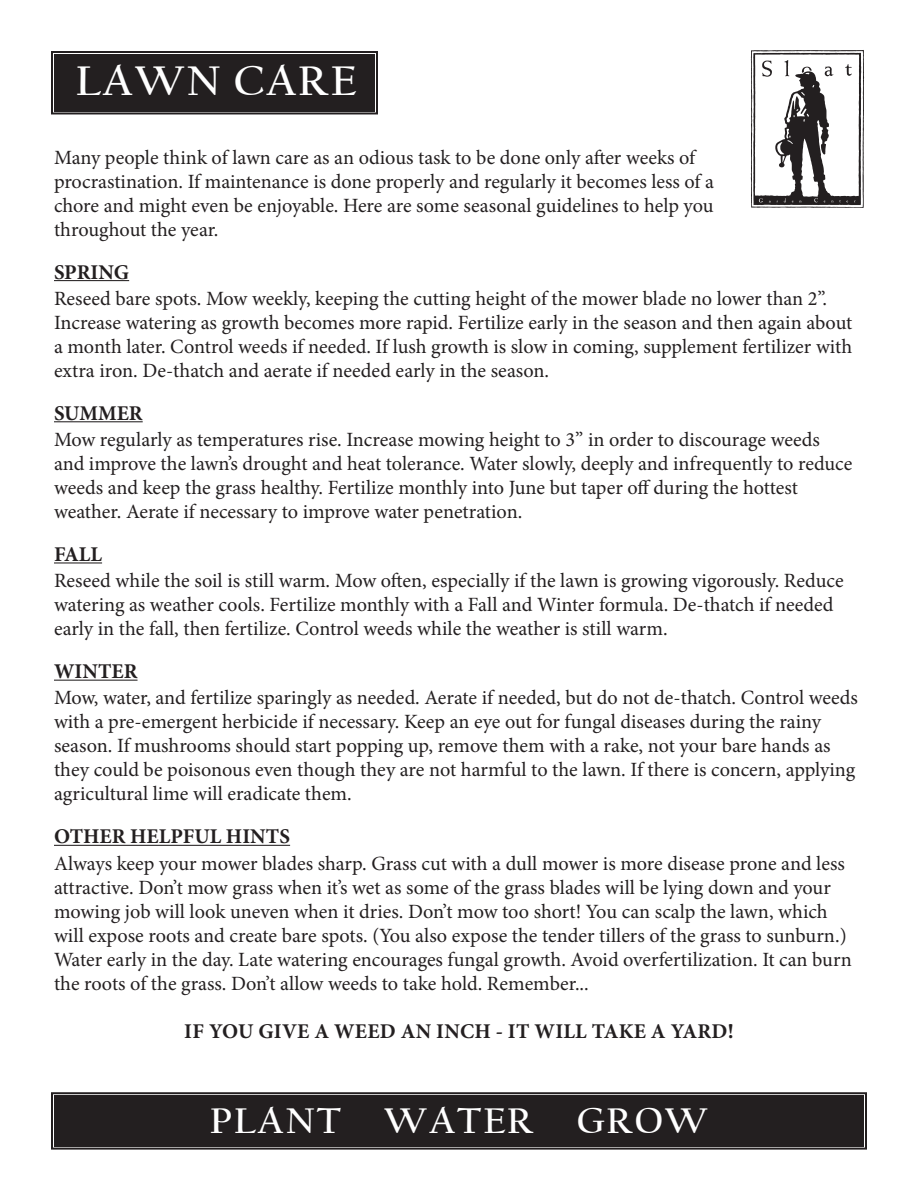
<style>
.page{position:relative;width:918px;height:1188px;background:#fff}
.page>*{position:absolute;margin:0;border:0;box-sizing:border-box;transform-origin:0 0}
.t1{font:700 43.5px "Californian FB";letter-spacing:.04em;color:#fff}
.t2{font:700 37.5px "Californian FB";letter-spacing:.05em;color:#fff}
.t3{font:700 21px "Minion Pro";color:#231f20}
.t4{font:20.25px/24px "Minion Pro";color:#231f20}
</style>
<div class="page">
<svg style="left:51px;top:1092px;width:816px;height:58px;background:#2d2a2a"></svg>
<div style="left:55px;top:1096px;width:808px;height:50px;border:2px solid #231f20"></div>
<img style="left:750px;top:50px;width:115px;height:158px">
<hr style="left:54px;top:280px;width:75px;height:1px;background:#231f20">
<hr style="left:54px;top:421px;width:89px;height:1px;background:#231f20">
<hr style="left:54px;top:562px;width:48px;height:1px;background:#231f20">
<hr style="left:54px;top:680px;width:84px;height:1px;background:#231f20">
<hr style="left:54px;top:845px;width:236px;height:1px;background:#231f20">
<div style="left:51px;top:51px;width:327px;height:64px;background:#231f20"></div>
<div style="left:55px;top:55px;width:319px;height:55px;border:2px solid #231f20"></div>
<h1 class="t1" style="left:76px;top:57px;width:282px">LAWN CARE</h1>
<p class="t4" style="left:54px;top:145px;width:662px">Many people think of lawn care as an odious task to be done only after weeks of procrastination. If maintenance is done properly and regularly it becomes less of a chore and might even be enjoyable. Here are some seasonal guidelines to help you throughout the year.</p>
<p class="t3" style="left:54px;top:257px;width:77px">SPRING</p>
<p class="t4" style="left:54px;top:287px;width:800px">Reseed bare spots. Mow weekly, keeping the cutting height of the mower blade no lower than 2”.<br>Increase watering as growth becomes more rapid. Fertilize early in the season and then again about a month later. Control weeds if needed. If lush growth is slow in coming, supplement fertilizer with extra iron. De-thatch and aerate if needed early in the season.</p>
<p class="t3" style="left:54px;top:398px;width:90px">SUMMER</p>
<p class="t4" style="left:54px;top:428px;width:800px">Mow regularly as temperatures rise. Increase mowing height to 3” in order to discourage weeds and improve the lawn’s drought and heat tolerance. Water slowly, deeply and infrequently to reduce weeds and keep the grass healthy. Fertilize monthly into June but taper off during the hottest weather. Aerate if necessary to improve water penetration.</p>
<p class="t3" style="left:54px;top:539px;width:50px">FALL</p>
<p class="t4" style="left:54px;top:569px;width:791px">Reseed while the soil is still warm. Mow often, especially if the lawn is growing vigorously. Reduce watering as weather cools. Fertilize monthly with a Fall and Winter formula. De-thatch if needed early in the fall, then fertilize. Control weeds while the weather is still warm.</p>
<p class="t3" style="left:54px;top:657px;width:85px">WINTER</p>
<p class="t4" style="left:54px;top:686px;width:806px">Mow, water, and fertilize sparingly as needed. Aerate if needed, but do not de-thatch. Control weeds with a pre-emergent herbicide if necessary. Keep an eye out for fungal diseases during the rainy season. If mushrooms should start popping up, remove them with a rake, not your bare hands as they could be poisonous even though they are not harmful to the lawn. If there is concern, applying agricultural lime will eradicate them.</p>
<p class="t3" style="left:54px;top:822px;width:238px">OTHER HELPFUL HINTS</p>
<p class="t4" style="left:54px;top:851px;width:799px">Always keep your mower blades sharp. Grass cut with a dull mower is more disease prone and less attractive. Don’t mow grass when it’s wet as some of the grass blades will be lying down and your mowing job will look uneven when it dries. Don’t mow too short! You can scalp the lawn, which will expose roots and create bare spots. (You also expose the tender tillers of the grass to sunburn.)<br>Water early in the day. Late watering encourages fungal growth. Avoid overfertilization. It can burn the roots of the grass. Don’t allow weeds to take hold. Remember...</p>
<p class="t3" style="left:184px;top:1016px;width:551px">IF YOU GIVE A WEED AN INCH - IT WILL TAKE A YARD!</p>
<h2 class="t2" style="left:210px;top:1100px;width:500px">PLANT WATER GROW</h2>
</div>
